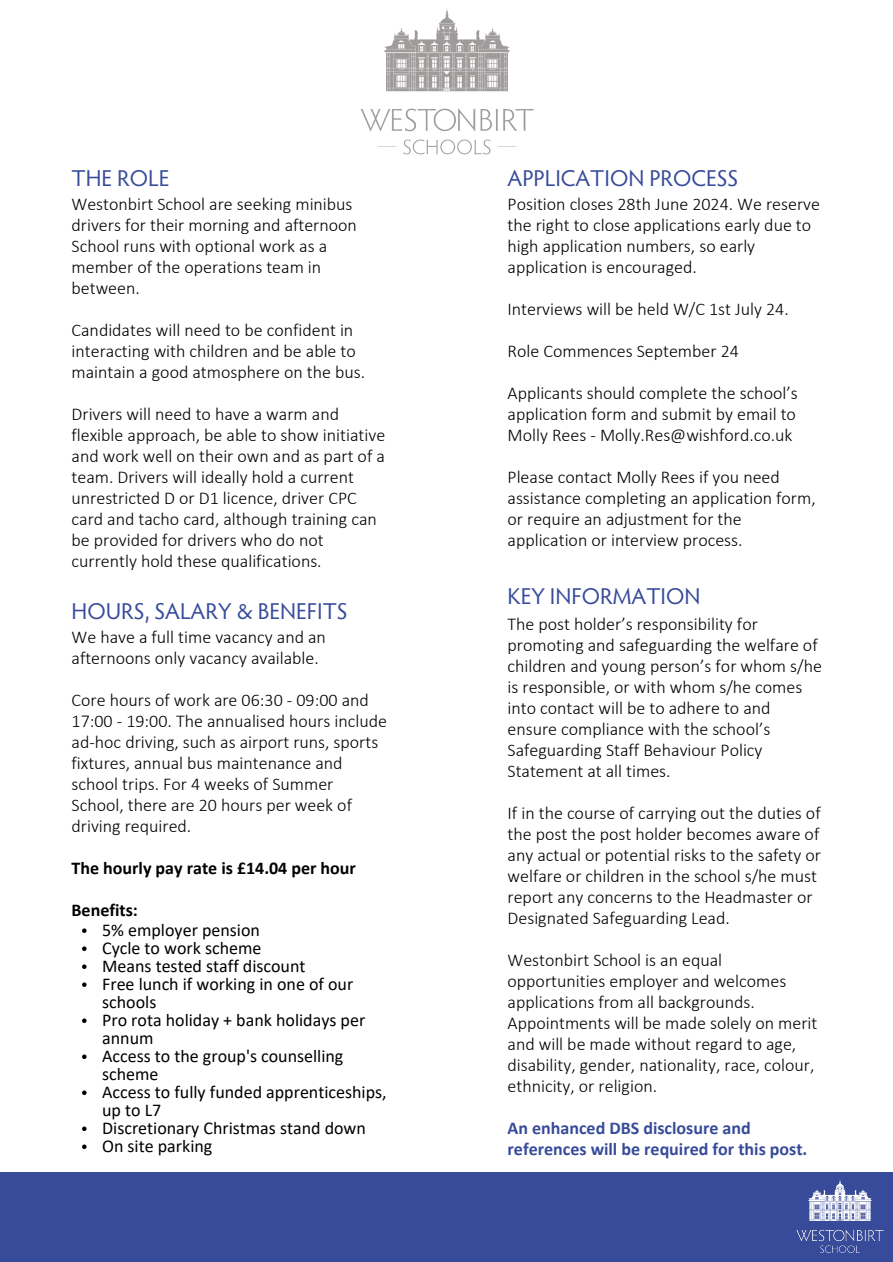
<style>
.page{position:relative;width:893px;height:1262px;background:#fff}
.page>*{position:absolute;margin:0;border:0;box-sizing:border-box;transform-origin:0 0}
.t1{font:23px "Hypatia Sans Pro";color:#374b9a}
.t2{font:300 18px/21px "Calibri";color:#000}
.t3{font:18px/18px "Calibri";color:#000}
.t4{font:700 18px/21px "Calibri";color:#374b9a}
.t5{font:700 18px "Calibri";color:#000}
</style>
<div class="page">
<div style="left:0;top:1172px;width:892px;height:89px;background:#374b9a"></div>
<img style="left:796px;top:1180px;width:88px;height:73px">
<img style="left:360px;top:9px;width:174px;height:146px">
<svg style="left:82px;top:928px;width:5px;height:5px"></svg>
<svg style="left:82px;top:946px;width:5px;height:5px"></svg>
<svg style="left:82px;top:964px;width:5px;height:5px"></svg>
<svg style="left:82px;top:982px;width:5px;height:5px"></svg>
<svg style="left:82px;top:1018px;width:5px;height:5px"></svg>
<svg style="left:82px;top:1054px;width:5px;height:5px"></svg>
<svg style="left:82px;top:1090px;width:5px;height:5px"></svg>
<svg style="left:82px;top:1126px;width:5px;height:5px"></svg>
<svg style="left:82px;top:1144px;width:5px;height:5px"></svg>
<h1 class="t1" style="left:72px;top:169px;width:99px">THE ROLE</h1>
<p class="t2" style="left:72px;top:195px;width:287px">Westonbirt School are seeking minibus drivers for their morning and afternoon<br>School runs with optional work as a member of the operations team in between.</p>
<p class="t2" style="left:72px;top:321px;width:295px">Candidates will need to be confident in interacting with children and be able to maintain a good atmosphere on the bus.</p>
<p class="t2" style="left:72px;top:405px;width:315px">Drivers will need to have a warm and flexible approach, be able to show initiative and work well on their own and as part of a team. Drivers will ideally hold a current unrestricted D or D1 licence, driver CPC card and tacho card, although training can be provided for drivers who do not currently hold these qualifications.</p>
<p class="t1" style="left:72px;top:602px;width:277px">HOURS, SALARY &amp; BENEFITS</p>
<p class="t2" style="left:72px;top:628px;width:256px">We have a full time vacancy and an afternoons only vacancy available.</p>
<p class="t2" style="left:72px;top:691px;width:317px">Core hours of work are 06:30 - 09:00 and 17:00 - 19:00. The annualised hours include ad-hoc driving, such as airport runs, sports fixtures, annual bus maintenance and school trips. For 4 weeks of Summer School, there are 20 hours per week of driving required.</p>
<p class="t5" style="left:72px;top:861px;width:286px">The hourly pay rate is £14.04 per hour</p>
<p class="t5" style="left:72px;top:903px;width:68px">Benefits:</p>
<h1 class="t3" style="left:102px;top:922px;width:159px">5% employer pension</h1>
<h1 class="t3" style="left:102px;top:940px;width:161px">Cycle to work scheme</h1>
<p class="t3" style="left:102px;top:958px;width:205px">Means tested staff discount</p>
<p class="t3" style="left:102px;top:976px;width:253px">Free lunch if working in one of our schools</p>
<p class="t3" style="left:102px;top:1012px;width:264px">Pro rota holiday + bank holidays per annum</p>
<h2 class="t3" style="left:102px;top:1048px;width:243px">Access to the group's counselling scheme</h2>
<p class="t3" style="left:102px;top:1084px;width:286px">Access to fully funded apprenticeships, up to L7</p>
<p class="t3" style="left:102px;top:1120px;width:265px">Discretionary Christmas stand down</p>
<h2 class="t3" style="left:102px;top:1138px;width:112px">On site parking</h2>
<h2 class="t1" style="left:507px;top:169px;width:232px">APPLICATION PROCESS</h2>
<p class="t2" style="left:507px;top:195px;width:314px">Position closes 28th June 2024. We reserve the right to close applications early due to high application numbers, so early application is encouraged.</p>
<p class="t2" style="left:507px;top:300px;width:283px">Interviews will be held W/C 1st July 24.</p>
<p class="t2" style="left:507px;top:342px;width:233px">Role Commences September 24</p>
<p class="t2" style="left:507px;top:384px;width:292px;text-align:justify">Applicants should complete the school’s application form and submit by email to Molly Rees - Molly.Res@wishford.co.uk</p>
<p class="t2" style="left:507px;top:468px;width:309px">Please contact Molly Rees if you need assistance completing an application form, or require an adjustment for the application or interview process.</p>
<p class="t1" style="left:507px;top:587px;width:194px">KEY INFORMATION</p>
<p class="t2" style="left:507px;top:615px;width:316px">The post holder’s responsibility for promoting and safeguarding the welfare of children and young person’s for whom s/he is responsible, or with whom s/he comes into contact will be to adhere to and ensure compliance with the school’s Safeguarding Staff Behaviour Policy Statement at all times.</p>
<p class="t2" style="left:507px;top:804px;width:315px">If in the course of carrying out the duties of the post the post holder becomes aware of any actual or potential risks to the safety or welfare or children in the school s/he must report any concerns to the Headmaster or Designated Safeguarding Lead.</p>
<p class="t2" style="left:507px;top:951px;width:311px">Westonbirt School is an equal opportunities employer and welcomes applications from all backgrounds.<br>Appointments will be made solely on merit and will be made without regard to age, disability, gender, nationality, race, colour, ethnicity, or religion.</p>
<p class="t4" style="left:507px;top:1119px;width:301px">An enhanced DBS disclosure and references will be required for this post.</p>
</div>
